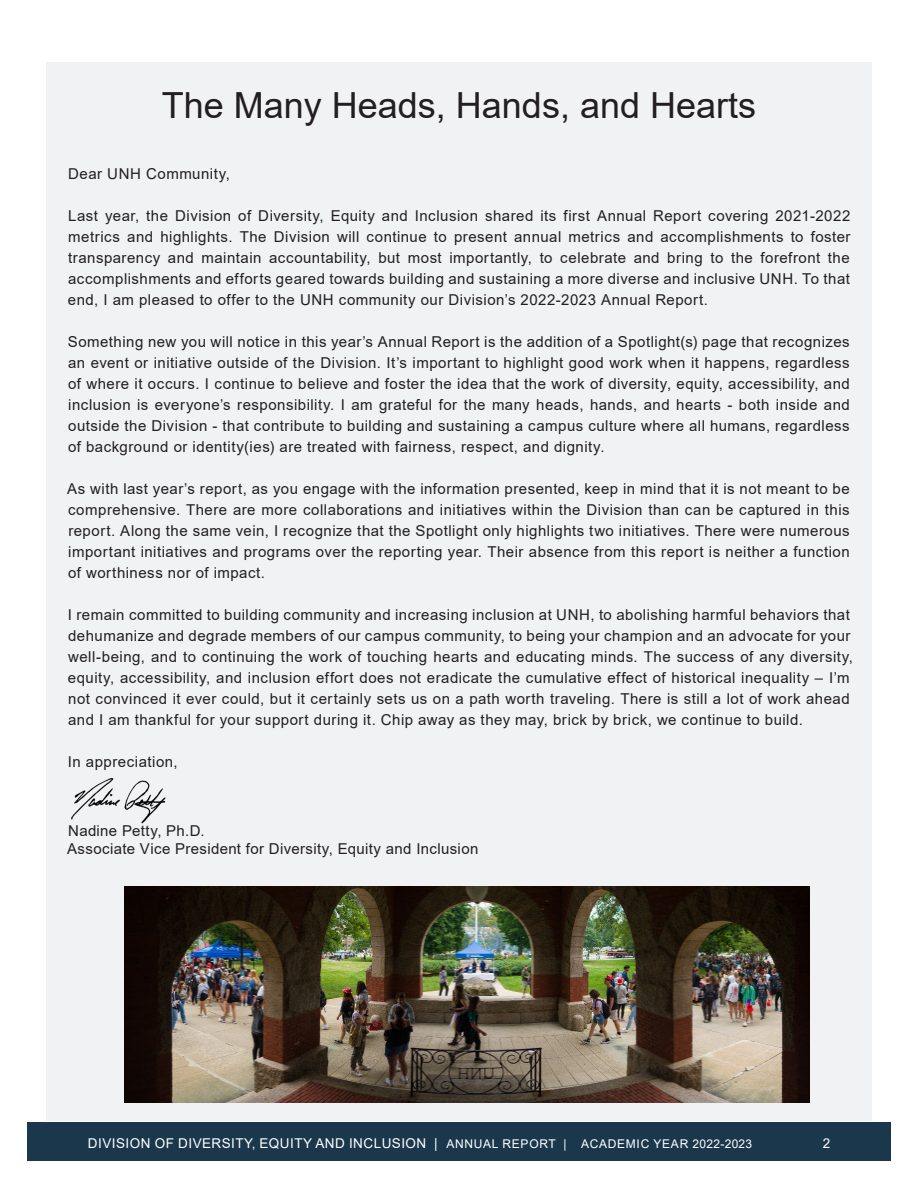
<style>
.page{position:relative;width:918px;height:1188px;background:#fff}
.page>*{position:absolute;margin:0;border:0;box-sizing:border-box;transform-origin:0 0}
.Section_Head_A{font:36px "Arial";color:#231f20}
.t1{font:15px/21px "Arial";letter-spacing:.03em;color:#231f20;text-align:justify}
.t2{font:13.5px "Arial";letter-spacing:.035em;color:#fff}
.s1{font-size:12px}
</style>
<div class="page">
<div style="left:28px;top:1122px;width:863px;height:38px;background:#1a374b"></div>
<div style="left:46px;top:62px;width:826px;height:1058px;background:#f0f2f3"></div>
<img style="left:71px;top:778px;width:95px;height:46px">
<img style="left:124px;top:887px;width:686px;height:216px">
<p class="Section_Head_A" style="left:162px;top:81px;width:596px">The Many Heads, Hands, and Hearts</p>
<p class="t1" style="left:68px;top:164px;width:163px">Dear UNH Community,</p>
<p class="t1" style="left:68px;top:206px;width:784px">Last year, the Division of Diversity, Equity and Inclusion shared its first Annual Report covering 2021-2022 metrics and highlights. The Division will continue to present annual metrics and accomplishments to foster transparency and maintain accountability, but most importantly, to celebrate and bring to the forefront the accomplishments and efforts geared towards building and sustaining a more diverse and inclusive UNH. To that end, I am pleased to offer to the UNH community our Division’s 2022-2023 Annual Report.</p>
<p class="t1" style="left:68px;top:332px;width:784px">Something new you will notice in this year’s Annual Report is the addition of a Spotlight(s) page that recognizes an event or initiative outside of the Division. It’s important to highlight good work when it happens, regardless of where it occurs. I continue to believe and foster the idea that the work of diversity, equity, accessibility, and inclusion is everyone’s responsibility. I am grateful for the many heads, hands, and hearts - both inside and outside the Division - that contribute to building and sustaining a campus culture where all humans, regardless of background or identity(ies) are treated with fairness, respect, and dignity.</p>
<p class="t1" style="left:67px;top:479px;width:784px">As with last year’s report, as you engage with the information presented, keep in mind that it is not meant to be comprehensive. There are more collaborations and initiatives within the Division than can be captured in this report. Along the same vein, I recognize that the Spotlight only highlights two initiatives. There were numerous important initiatives and programs over the reporting year. Their absence from this report is neither a function of worthiness nor of impact.</p>
<p class="t1" style="left:68px;top:605px;width:787px;text-align:left">I remain committed to building community and increasing inclusion at UNH, to abolishing harmful behaviors that dehumanize and degrade members of our campus community, to being your champion and an advocate for your well-being, and to continuing the work of touching hearts and educating minds. The success of any diversity, equity, accessibility, and inclusion effort does not eradicate the cumulative effect of historical inequality – I’m not convinced it ever could, but it certainly sets us on a path worth traveling. There is still a lot of work ahead and I am thankful for your support during it. Chip away as they may, brick by brick, we continue to build.</p>
<p class="t1" style="left:68px;top:752px;width:111px">In appreciation,</p>
<p class="t1" style="left:68px;top:821px;width:138px">Nadine Petty, Ph.D.</p>
<p class="t1" style="left:67px;top:839px;width:413px">Associate Vice President for Diversity, Equity and Inclusion</p>
<p class="t2" style="left:88px;top:1134px;width:666px">DIVISION OF DIVERSITY, EQUITY AND INCLUSION | <span class="s1">ANNUAL REPORT | ACADEMIC YEAR 2022-2023</span></p>
<p class="t2" style="left:823px;top:1134px;width:9px">2</p>
</div>
